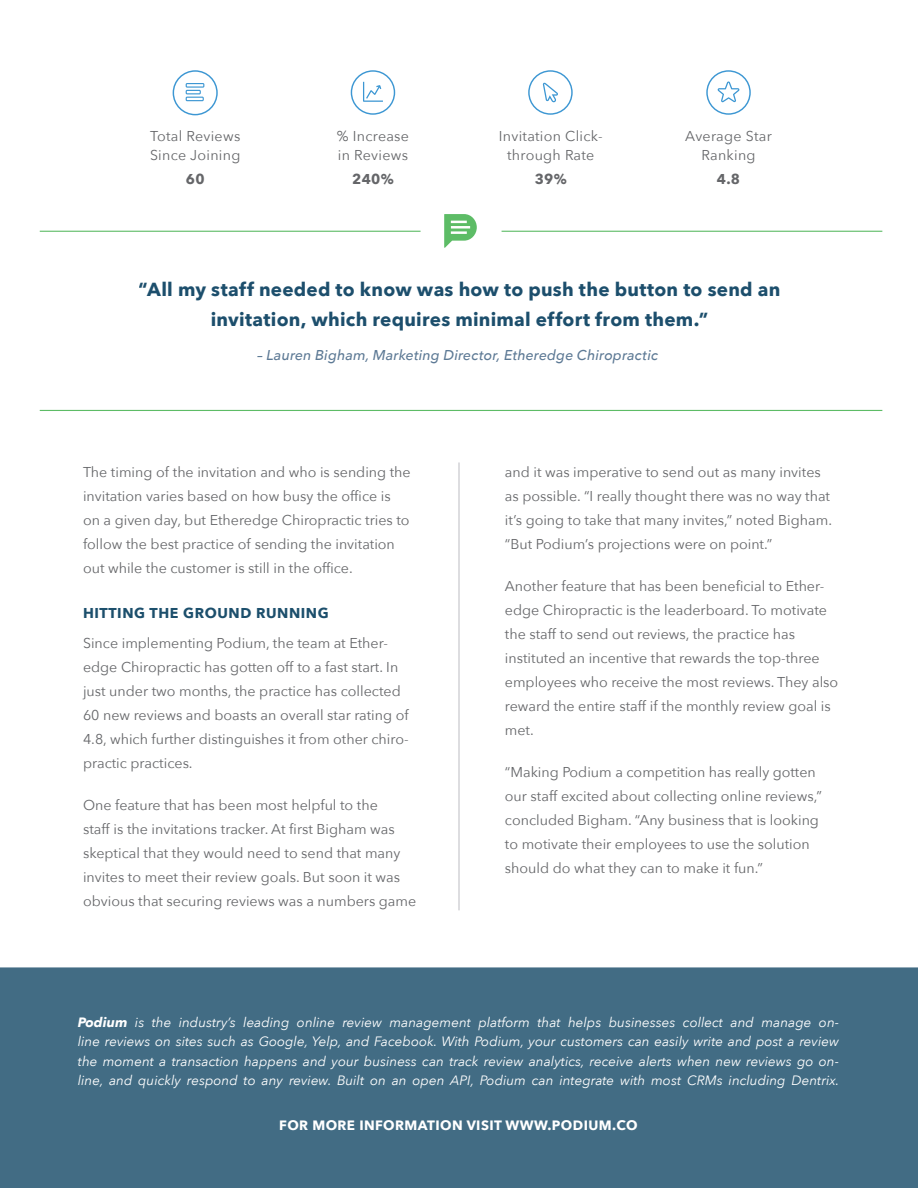
<style>
.page{position:relative;width:918px;height:1188px;background:#fff}
.page>*{position:absolute;margin:0;border:0;box-sizing:border-box;transform-origin:0 0}
.t1{font:700 18.9px/29.7px "Avenir Next";letter-spacing:.015em;color:#033b5c;text-align:center}
.t2{font:14.25px/24px "Avenir Next";color:#656669}
.t3{font:14.25px/19.5px "Avenir Next";letter-spacing:.02em;color:#656669}
.t4{font:italic 500 14.25px "Avenir Next";letter-spacing:.005em;color:#002e59}
.t5{font:700 14.25px "Avenir Next";letter-spacing:.04em;color:#1c4f6c}
.t6{font:700 14.25px "Avenir Next";letter-spacing:.02em;color:#656669}
.t7{font:italic 13.5px/19.5px "Avenir Next";color:#fff;text-align:justify}
.t8{font:700 13.5px "Avenir Next";letter-spacing:.03em;color:#fff}
.s1{font-weight:700}
</style>
<div class="page">
<div style="left:0;top:967px;width:918px;height:221px;background:#426c84"></div>
<hr style="left:458px;top:462px;width:2px;height:448px;background:#8c8c96">
<svg style="left:173px;top:70px;width:45px;height:45px"></svg>
<svg style="left:351px;top:70px;width:44px;height:45px"></svg>
<svg style="left:528px;top:70px;width:45px;height:45px"></svg>
<svg style="left:706px;top:70px;width:45px;height:45px"></svg>
<hr style="left:40px;top:231px;width:381px;height:1px;background:#5dbc66">
<hr style="left:502px;top:231px;width:380px;height:1px;background:#5dbc66">
<svg style="left:444px;top:214px;width:33px;height:34px"></svg>
<hr style="left:40px;top:410px;width:842px;height:1px;background:#5dbc66">
<p class="t3" style="left:150px;top:125px;width:92px">Total Reviews<br>Since Joining</p>
<p class="t6" style="left:186px;top:167px;width:20px">60</p>
<p class="t3" style="left:337px;top:125px;width:74px">% Increase in Reviews</p>
<p class="t6" style="left:352px;top:167px;width:43px">240%</p>
<p class="t3" style="left:499px;top:125px;width:105px;text-align:center">Invitation Click&shy;through Rate</p>
<p class="t6" style="left:535px;top:167px;width:33px">39%</p>
<p class="t3" style="left:685px;top:125px;width:88px;text-align:center">Average Star<br>Ranking</p>
<p class="t6" style="left:717px;top:167px;width:25px">4.8</p>
<h1 class="t1" style="left:139px;top:274px;width:643px">“All my staff needed to know was how to push the button to send an invitation, which requires minimal effort from them.”</h1>
<p class="t4" style="left:257px;top:343px;width:403px">– Lauren Bigham, Marketing Director, Etheredge Chiropractic</p>
<p class="t2" style="left:83px;top:459px;width:329px">The timing of the invitation and who is sending the invitation varies based on how busy the office is on a given day, but Etheredge Chiropractic tries to follow the best practice of sending the invitation out while the customer is still in the office.</p>
<p class="t5" style="left:83px;top:600px;width:247px">HITTING THE GROUND RUNNING</p>
<p class="t2" style="left:83px;top:630px;width:327px">Since implementing Podium, the team at Ether&shy;edge Chiropractic has gotten off to a fast start. In just under two months, the practice has collected 60 new reviews and boasts an overall star rating of 4.8, which further distinguishes it from other chiro&shy;practic practices.</p>
<p class="t2" style="left:83px;top:792px;width:335px">One feature that has been most helpful to the<br>staff is the invitations tracker. At first Bigham was skeptical that they would need to send that many invites to meet their review goals. But soon it was obvious that securing reviews was a numbers game</p>
<p class="t2" style="left:505px;top:459px;width:329px">and it was imperative to send out as many invites as possible. “I really thought there was no way that it’s going to take that many invites,” noted Bigham. “But Podium’s projections were on point.”</p>
<p class="t2" style="left:505px;top:573px;width:335px">Another feature that has been beneficial to Ether&shy;edge Chiropractic is the leaderboard. To motivate the staff to send out reviews, the practice has instituted an incentive that rewards the top-three employees who receive the most reviews. They also reward the entire staff if the monthly review goal is met.</p>
<p class="t2" style="left:505px;top:759px;width:319px">“Making Podium a competition has really gotten our staff excited about collecting online reviews,” concluded Bigham. “Any business that is looking to motivate their employees to use the solution should do what they can to make it fun.”</p>
<p class="t7" style="left:78px;top:1012px;width:763px"><span class="s1">Podium</span> is the industry’s leading online review management platform that helps businesses collect and manage on&shy;line reviews on sites such as Google, Yelp, and Facebook. With Podium, your customers can easily write and post a review the moment a transaction happens and your business can track review analytics, receive alerts when new reviews go on&shy;line, and quickly respond to any review. Built on an open API, Podium can integrate with most CRMs including Dentrix.</p>
<p class="t8" style="left:279px;top:1113px;width:360px">FOR MORE INFORMATION VISIT WWW.PODIUM.CO</p>
</div>
